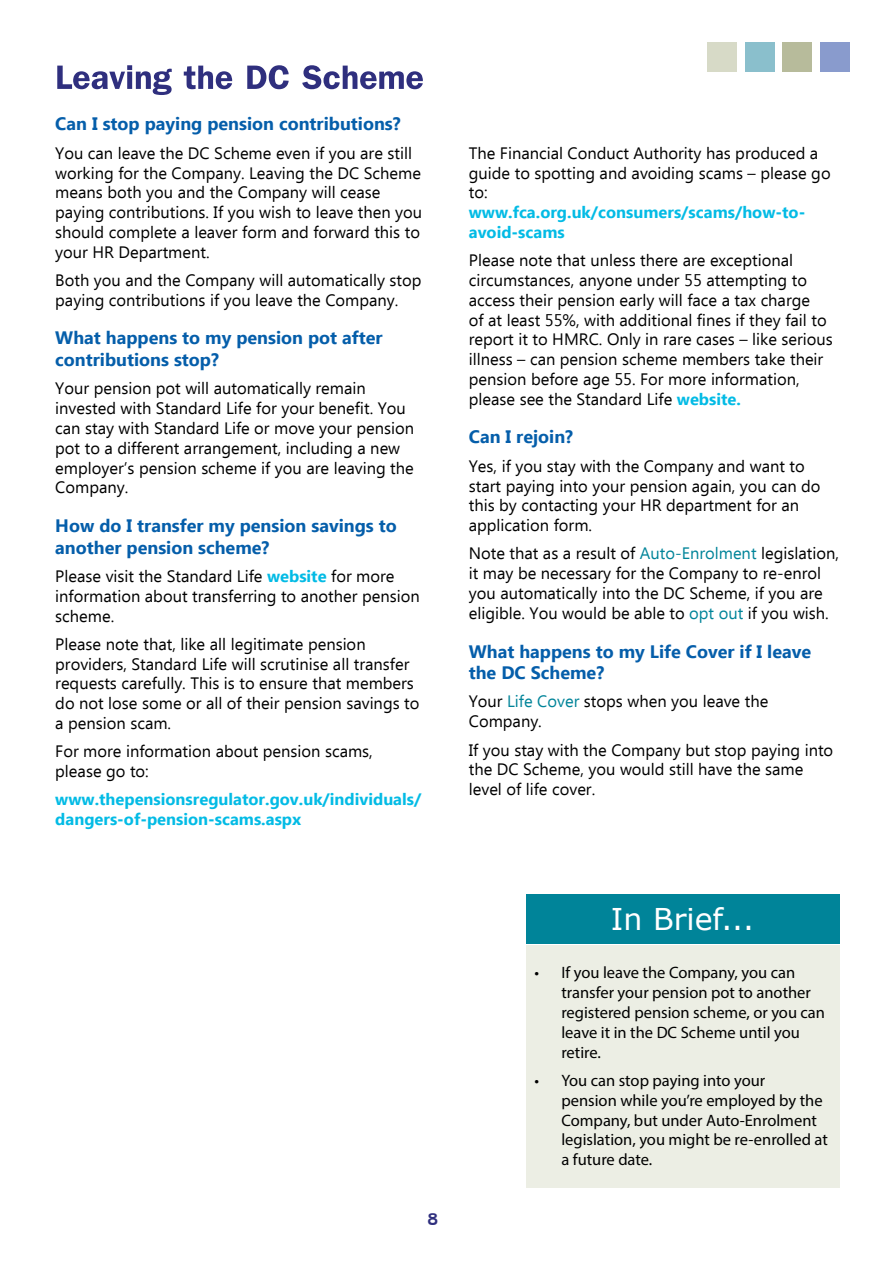
<style>
.page{position:relative;width:893px;height:1263px;background:#fff}
.page>*{position:absolute;margin:0;border:0;box-sizing:border-box;transform-origin:0 0}
.t1{font:54px "Freesia UPC Bold";color:#2f2f7e}
.t2{font:30px "MS Reference Sans Serif";color:#fff}
.t3{font:27px "Freesia UPC Bold";color:#2f2f7e}
.t4{font:700 18px/21.6px "Ebrima";color:#055eaa}
.t5{font:16.5px/19.8px "Ebrima";color:#000}
.t6{font:16.5px/19.8px "Myriad Pro";color:#000}
.t7{font:700 16.5px/19.8px "Ebrima";color:#03bbe5}
.s1{font-weight:700;color:#03bbe5}
.s2{color:#008499}
</style>
<div class="page">
<div style="left:707px;top:43px;width:30px;height:29px;background:#d7dac7"></div>
<div style="left:745px;top:43px;width:29px;height:29px;background:#8abfcc"></div>
<div style="left:782px;top:43px;width:30px;height:29px;background:#b7bb9b"></div>
<div style="left:820px;top:43px;width:30px;height:29px;background:#899bcd"></div>
<div style="left:526px;top:945px;width:313px;height:242px;background:#eceee4"></div>
<div style="left:526px;top:894px;width:313px;height:49px;background:#008499"></div>
<h1 class="t1" style="left:55px;top:38px;width:370px">Leaving the DC Scheme</h1>
<p class="t4" style="left:55px;top:114px;width:347px">Can I stop paying pension contributions?</p>
<p class="t5" style="left:55px;top:144px;width:368px">You can leave the DC Scheme even if you are still working for the Company. Leaving the DC Scheme means both you and the Company will cease paying contributions. If you wish to leave then you should complete a leaver form and forward this to your HR Department.</p>
<p class="t5" style="left:55px;top:271px;width:368px">Both you and the Company will automatically stop paying contributions if you leave the Company.</p>
<p class="t4" style="left:55px;top:328px;width:329px">What happens to my pension pot after contributions stop?</p>
<p class="t5" style="left:55px;top:380px;width:360px">Your pension pot will automatically remain invested with Standard Life for your benefit. You can stay with Standard Life or move your pension pot to a different arrangement, including a new employer’s pension scheme if you are leaving the Company.</p>
<p class="t4" style="left:55px;top:516px;width:343px">How do I transfer my pension savings to another pension scheme?</p>
<p class="t5" style="left:55px;top:567px;width:366px">Please visit the Standard Life <span class="s1">website</span> for more information about transferring to another pension scheme.</p>
<p class="t5" style="left:55px;top:635px;width:366px">Please note that, like all legitimate pension providers, Standard Life will scrutinise all transfer requests carefully. This is to ensure that members do not lose some or all of their pension savings to a pension scam.</p>
<p class="t5" style="left:55px;top:743px;width:319px">For more information about pension scams, please go to:</p>
<p class="t7" style="left:55px;top:790px;width:368px">www.thepensionsregulator.gov.uk/individuals/ dangers-of-pension-scams.aspx</p>
<h3 class="t3" style="left:426px;top:1200px;width:14px">8</h3>
<p class="t5" style="left:469px;top:144px;width:363px">The Financial Conduct Authority has produced a guide to spotting and avoiding scams – please go to:</p>
<p class="t7" style="left:469px;top:203px;width:338px">www.fca.org.uk/consumers/scams/how-to&shy;avoid-scams</p>
<p class="t5" style="left:469px;top:252px;width:366px">Please note that unless there are exceptional circumstances, anyone under 55 attempting to access their pension early will face a tax charge<br>of at least 55%, with additional fines if they fail to report it to HMRC. Only in rare cases – like serious illness – can pension scheme members take their pension before age 55. For more information, please see the Standard Life <span class="s1">website.</span></p>
<p class="t4" style="left:469px;top:427px;width:106px">Can I rejoin?</p>
<p class="t5" style="left:469px;top:457px;width:353px">Yes, if you stay with the Company and want to start paying into your pension again, you can do this by contacting your HR department for an application form.</p>
<p class="t5" style="left:469px;top:545px;width:372px">Note that as a result of <span class="s2">Auto-Enrolment</span> legislation, it may be necessary for the Company to re-enrol you automatically into the DC Scheme, if you are eligible. You would be able to <span class="s2">opt out</span> if you wish.</p>
<p class="t4" style="left:469px;top:641px;width:344px">What happens to my Life Cover if I leave the DC Scheme?</p>
<p class="t5" style="left:469px;top:693px;width:301px">Your <span class="s2">Life Cover</span> stops when you leave the<br>Company.</p>
<p class="t5" style="left:469px;top:741px;width:366px">If you stay with the Company but stop paying into the DC Scheme, you would still have the same level of life cover.</p>
<h2 class="t2" style="left:611px;top:900px;width:145px">In Brief...</h2>
<p class="t6" style="left:561px;top:963px;width:265px;text-indent:-27px">• If you leave the Company, you can transfer your pension pot to another registered pension scheme, or you can leave it in the DC Scheme until you retire.</p>
<p class="t6" style="left:561px;top:1070px;width:268px;text-indent:-27px">• You can stop paying into your<br>pension while you’re employed by the<br>Company, but under Auto-Enrolment legislation, you might be re-enrolled at a future date.</p>
</div>
